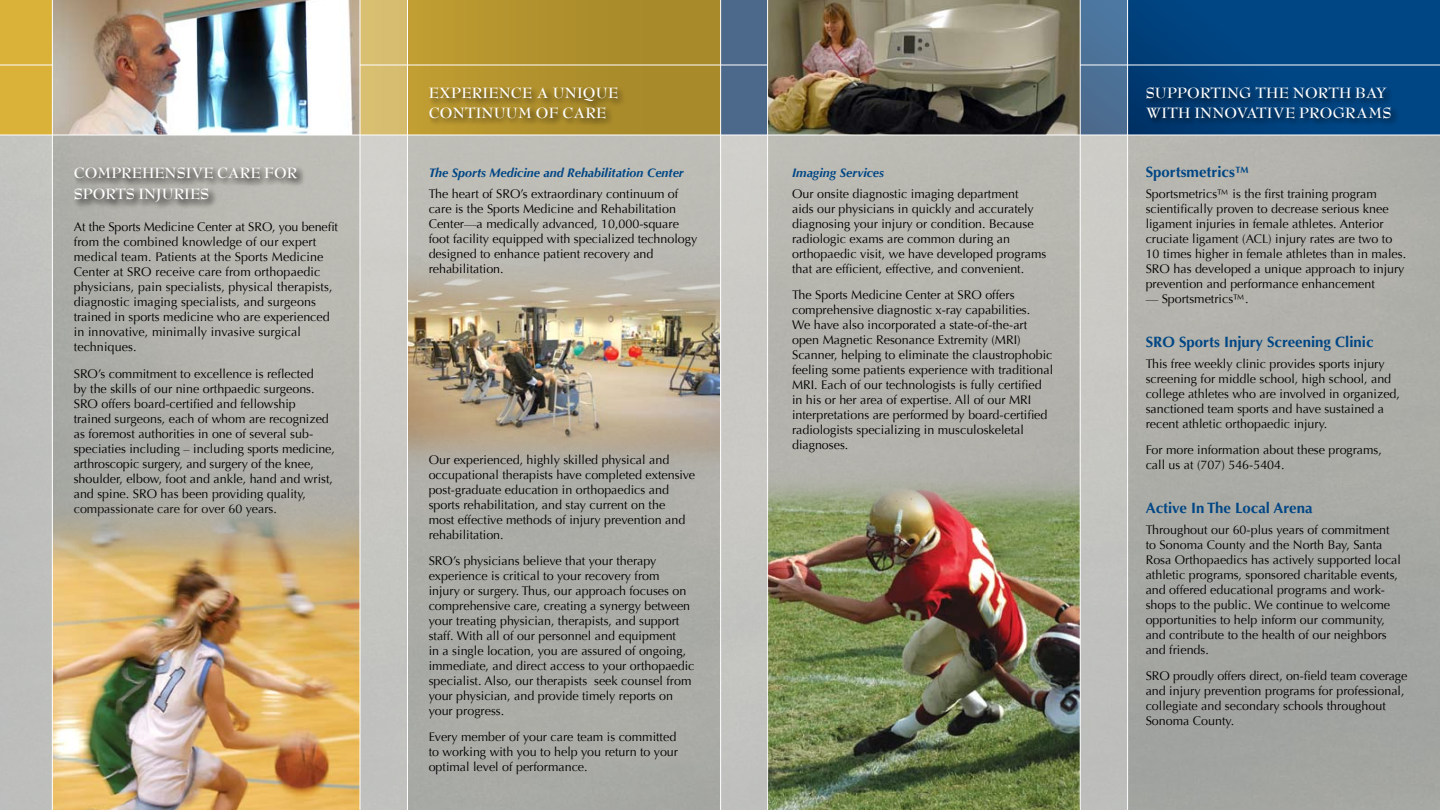
<style>
.page{position:relative;width:1440px;height:810px;background:#fff}
.page>*{position:absolute;margin:0;border:0;box-sizing:border-box;transform-origin:0 0}
.t1{font:700 16.25px/19.5px "Bernhard Modern Std";letter-spacing:.01em;color:#fff}
.t2{font:700 15px "Optima";color:#004685}
.t3{font:12.5px/15px "Optima";color:#000}
.t4{font:italic 700 12.5px "Optima";color:#004685}
</style>
<div class="page">
<svg style="left:1128px;top:0;width:312px;height:135px;background:#024582"></svg>
<svg style="left:721px;top:0;width:46px;height:810px;background:#b3b8ba"></svg>
<div style="left:0;top:0;width:52px;height:810px;background:#bebfbd"></div>
<svg style="left:71px;top:164px;width:236px;height:48px;background:#a2a19c"></svg>
<svg style="left:1081px;top:0;width:46px;height:810px;background:#b1b7ba"></svg>
<svg style="left:0;top:0;width:720px;height:135px;background:#b89730"></svg>
<svg style="left:361px;top:0;width:46px;height:810px;background:#cac6b6"></svg>
<hr style="left:0;top:65px;width:1440px;height:1px;background:#fff">
<div style="left:425px;top:84px;width:203px;height:45px;background:#000;opacity:.75"></div>
<div style="left:1143px;top:84px;width:258px;height:45px;background:#000;opacity:.75"></div>
<img style="left:408px;top:240px;width:312px;height:246px">
<img style="left:53px;top:458px;width:307px;height:352px">
<img style="left:768px;top:440px;width:312px;height:370px">
<img style="left:768px;top:0;width:312px;height:135px">
<img style="left:53px;top:0;width:307px;height:135px">
<hr style="left:52px;top:0;width:1px;height:810px;background:#fff">
<hr style="left:407px;top:0;width:1px;height:810px;background:#fff">
<hr style="left:360px;top:0;width:1px;height:810px;background:#fff">
<hr style="left:0;top:135px;width:1440px;height:1px;background:#fff">
<h1 class="t1" style="left:74px;top:163px;width:225px;line-height:21px">COMPREHENSIVE CARE FOR<br>SPORTS INJURIES</h1>
<p class="t3" style="left:74px;top:220px;width:266px">At the Sports Medicine Center at SRO, you benefit from the combined knowledge of our expert medical team. Patients at the Sports Medicine Center at SRO receive care from orthopaedic physicians, pain specialists, physical therapists, diagnostic imaging specialists, and surgeons trained in sports medicine who are experienced in innovative, minimally invasive surgical techniques.</p>
<p class="t3" style="left:74px;top:366px;width:263px">SRO’s commitment to excellence is reflected<br>by the skills of our nine orthpaedic surgeons.<br>SRO offers board-certified and fellowship trained surgeons, each of whom are recognized as foremost authorities in one of several sub&shy;speciaties including – including sports medicine, arthroscopic surgery, and surgery of the knee, shoulder, elbow, foot and ankle, hand and wrist, and spine. SRO has been providing quality, compassionate care for over 60 years.</p>
<h1 class="t1" style="left:429px;top:84px;width:191px">EXPERIENCE A UNIQUE<br>CONTINUUM OF CARE</h1>
<h1 class="t1" style="left:1146px;top:84px;width:247px">SUPPORTING THE NORTH BAY<br>WITH INNOVATIVE PROGRAMS</h1>
<p class="t4" style="left:429px;top:165px;width:257px">The Sports Medicine and Rehabilitation Center</p>
<p class="t3" style="left:429px;top:186px;width:270px">The heart of SRO’s extraordinary continuum of care is the Sports Medicine and Rehabilitation Center—a medically advanced, 10,000-square foot facility equipped with specialized technology designed to enhance patient recovery and rehabilitation.</p>
<p class="t3" style="left:429px;top:452px;width:268px">Our experienced, highly skilled physical and occupational therapists have completed extensive post-graduate education in orthopaedics and sports rehabilitation, and stay current on the<br>most effective methods of injury prevention and rehabilitation.</p>
<p class="t3" style="left:429px;top:554px;width:267px">SRO’s physicians believe that your therapy experience is critical to your recovery from<br>injury or surgery. Thus, our approach focuses on comprehensive care, creating a synergy between your treating physician, therapists, and support staff. With all of our personnel and equipment<br>in a single location, you are assured of ongoing, immediate, and direct access to your orthopaedic specialist. Also, our therapists seek counsel from your physician, and provide timely reports on your progress.</p>
<p class="t3" style="left:429px;top:730px;width:251px">Every member of your care team is committed to working with you to help you return to your optimal level of performance.</p>
<p class="t4" style="left:792px;top:165px;width:93px">Imaging Services</p>
<p class="t3" style="left:792px;top:186px;width:256px">Our onsite diagnostic imaging department<br>aids our physicians in quickly and accurately diagnosing your injury or condition. Because radiologic exams are common during an orthopaedic visit, we have developed programs that are efficient, effective, and convenient.</p>
<p class="t3" style="left:792px;top:287px;width:263px">The Sports Medicine Center at SRO offers comprehensive diagnostic x-ray capabilities.<br>We have also incorporated a state-of-the-art open Magnetic Resonance Extremity (MRI)<br>Scanner, helping to eliminate the claustrophobic feeling some patients experience with traditional MRI. Each of our technologists is fully certified in his or her area of expertise. All of our MRI interpretations are performed by board-certified radiologists specializing in musculoskeletal diagnoses.</p>
<p class="t2" style="left:1146px;top:163px;width:105px">Sportsmetrics™</p>
<p class="t3" style="left:1146px;top:186px;width:262px">Sportsmetrics™ is the first training program scientifically proven to decrease serious knee ligament injuries in female athletes. Anterior cruciate ligament (ACL) injury rates are two to 10 times higher in female athletes than in males.<br>SRO has developed a unique approach to injury prevention and performance enhancement</p>
<p class="t3" style="left:1146px;top:291px;width:104px">— Sportsmetrics™.</p>
<p class="t2" style="left:1146px;top:333px;width:229px">SRO Sports Injury Screening Clinic</p>
<p class="t3" style="left:1146px;top:356px;width:256px">This free weekly clinic provides sports injury screening for middle school, high school, and college athletes who are involved in organized, sanctioned team sports and have sustained a recent athletic orthopaedic injury.</p>
<p class="t3" style="left:1146px;top:442px;width:238px">For more information about these programs, call us at (707) 546-5404.</p>
<p class="t2" style="left:1146px;top:499px;width:168px">Active In The Local Arena</p>
<p class="t3" style="left:1146px;top:522px;width:257px">Throughout our 60-plus years of commitment to Sonoma County and the North Bay, Santa Rosa Orthopaedics has actively supported local athletic programs, sponsored charitable events, and offered educational programs and work&shy;shops to the public. We continue to welcome opportunities to help inform our community, and contribute to the health of our neighbors and friends.</p>
<p class="t3" style="left:1146px;top:668px;width:263px">SRO proudly offers direct, on-field team coverage and injury prevention programs for professional, collegiate and secondary schools throughout Sonoma County.</p>
</div>
